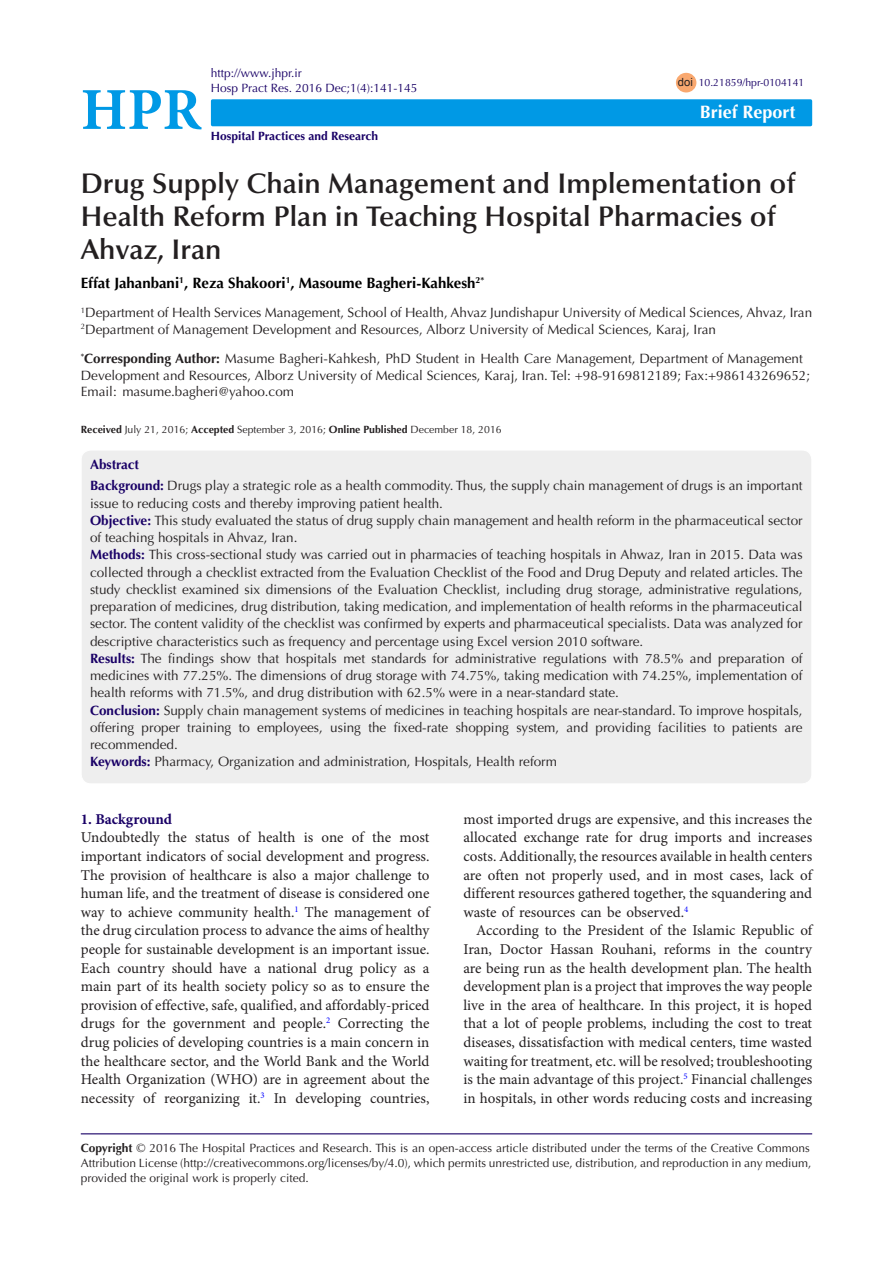
<style>
.page{position:relative;width:893px;height:1263px;background:#fff}
.page>*{position:absolute;margin:0;border:0;box-sizing:border-box;transform-origin:0 0}
.t1{font:700 59.55px "Minion Pro";color:#0099e5}
.t2{font:600 28.5px/33px "Optima LT Std";color:#231f20}
.t3{font:700 18px "Optima LT Std";color:#fff}
.t4{font:15px/18.6px "Minion Pro";color:#231f20;text-align:justify}
.t5{font:700 15px "Optima LT Std";color:#000}
.t6{font:700 15px "Minion Pro";color:#190066}
.Default{font:13.5px/17.2px "Optima LT Std";color:#231f20}
.Default-2{font:700 13.5px "Optima LT Std";color:#190066}
.t7{font:12px/15px "Optima LT Std";color:#231f20}
.t8{font:12px "Optima LT Std";color:#190066}
.t9{font:700 12px "Optima LT Std";color:#190066}
.t10{font:11.25px "Arial";color:#231f20}
.t11{font:10.5px "Optima LT Std";color:#231f20}
.t12{font:10.5px "Optima LT Std";color:#190066}
.s1{font-weight:700}
.s2{font-weight:700;color:#190066}
</style>
<div class="page">
<hr style="left:81px;top:1133px;width:731px;height:1px;background:#190066">
<div style="left:81px;top:450px;width:731px;height:334px;background:#eee;border-radius:10px"></div>
<div style="left:676px;top:73px;width:20px;height:19px;background:#f9a86f;border-radius:50%"></div>
<div style="left:211px;top:99px;width:601px;height:27px;background:#0099e5;border-radius:2px"></div>
<p class="t1" style="left:81px;top:68px;width:122px">HPR</p>
<p class="t8" style="left:211px;top:66px;width:92px">http://www.jhpr.ir</p>
<p class="t8" style="left:211px;top:81px;width:208px">Hosp Pract Res. 2016 Dec;1(4):141-145</p>
<p class="t9" style="left:211px;top:128px;width:169px">Hospital Practices and Research</p>
<p class="t10" style="left:678px;top:75px;width:17px">doi</p>
<p class="t12" style="left:699px;top:76px;width:107px">10.21859/hpr-0104141</p>
<p class="t3" style="left:700px;top:102px;width:97px">Brief Report</p>
<h2 class="t2" style="left:81px;top:167px;width:716px">Drug Supply Chain Management and Implementation of<br>Health Reform Plan in Teaching Hospital Pharmacies of<br>Ahvaz, Iran</h2>
<p class="t5" style="left:81px;top:274px;width:405px">Effat Jahanbani<sup>1</sup>, Reza Shakoori<sup>1</sup>, Masoume Bagheri-Kahkesh<sup>2*</sup></p>
<p class="Default" style="left:81px;top:305px;width:733px;line-height:16.5px"><sup>1</sup>Department of Health Services Management, School of Health, Ahvaz Jundishapur University of Medical Sciences, Ahvaz, Iran<br><sup>2</sup>Department of Management Development and Resources, Alborz University of Medical Sciences, Karaj, Iran</p>
<p class="Default" style="left:81px;top:350px;width:731px;line-height:16.5px"><sup>*</sup><span class="s1">Corresponding Author:</span> Masume Bagheri-Kahkesh, PhD Student in Health Care Management, Department of Management<br>Development and Resources, Alborz University of Medical Sciences, Karaj, Iran. Tel: +98-9169812189; Fax:+986143269652;<br>Email: masume.bagheri@yahoo.com</p>
<p class="t11" style="left:81px;top:423px;width:422px"><span class="s1">Received</span> July 21, 2016; <span class="s1">Accepted</span> September 3, 2016; <span class="s1">Online Published</span> December 18, 2016</p>
<p class="Default-2" style="left:90px;top:456px;width:51px">Abstract</p>
<p class="Default" style="left:90px;top:477px;width:714px"><span class="s2">Background:</span> Drugs play a strategic role as a health commodity. Thus, the supply chain management of drugs is an important issue to reducing costs and thereby improving patient health.</p>
<p class="Default" style="left:90px;top:512px;width:714px"><span class="s2">Objective:</span> This study evaluated the status of drug supply chain management and health reform in the pharmaceutical sector of teaching hospitals in Ahvaz, Iran.</p>
<p class="Default" style="left:90px;top:546px;width:714px;text-align:justify"><span class="s2">Methods:</span> This cross-sectional study was carried out in pharmacies of teaching hospitals in Ahwaz, Iran in 2015. Data was collected through a checklist extracted from the Evaluation Checklist of the Food and Drug Deputy and related articles. The study checklist examined six dimensions of the Evaluation Checklist, including drug storage, administrative regulations, preparation of medicines, drug distribution, taking medication, and implementation of health reforms in the pharmaceutical sector. The content validity of the checklist was confirmed by experts and pharmaceutical specialists. Data was analyzed for descriptive characteristics such as frequency and percentage using Excel version 2010 software.</p>
<p class="Default" style="left:90px;top:650px;width:714px;text-align:justify"><span class="s2">Results:</span> The findings show that hospitals met standards for administrative regulations with 78.5% and preparation of medicines with 77.25%. The dimensions of drug storage with 74.75%, taking medication with 74.25%, implementation of health reforms with 71.5%, and drug distribution with 62.5% were in a near-standard state.</p>
<p class="Default" style="left:90px;top:702px;width:714px;text-align:justify"><span class="s2">Conclusion:</span> Supply chain management systems of medicines in teaching hospitals are near-standard. To improve hospitals, offering proper training to employees, using the fixed-rate shopping system, and providing facilities to patients are recommended.</p>
<p class="Default" style="left:90px;top:753px;width:468px"><span class="s2">Keywords:</span> Pharmacy, Organization and administration, Hospitals, Health reform</p>
<p class="t6" style="left:81px;top:808px;width:93px">1. Background</p>
<p class="t4" style="left:81px;top:828px;width:350px">Undoubtedly the status of health is one of the most important indicators of social development and progress.<br>The provision of healthcare is also a major challenge to human life, and the treatment of disease is considered one way to achieve community health.<sup>1</sup> The management of the drug circulation process to advance the aims of healthy people for sustainable development is an important issue.<br>Each country should have a national drug policy as a main part of its health society policy so as to ensure the provision of effective, safe, qualified, and affordably-priced drugs for the government and people.<sup>2</sup> Correcting the drug policies of developing countries is a main concern in the healthcare sector, and the World Bank and the World Health Organization (WHO) are in agreement about the necessity of reorganizing it.<sup>3</sup> In developing countries,</p>
<p class="t4" style="left:463px;top:810px;width:350px">most imported drugs are expensive, and this increases the allocated exchange rate for drug imports and increases costs. Additionally, the resources available in health centers are often not properly used, and in most cases, lack of different resources gathered together, the squandering and waste of resources can be observed.<sup>4</sup></p>
<p class="t4" style="left:463px;top:921px;width:350px;text-indent:13px">According to the President of the Islamic Republic of Iran, Doctor Hassan Rouhani, reforms in the country are being run as the health development plan. The health development plan is a project that improves the way people live in the area of healthcare. In this project, it is hoped that a lot of people problems, including the cost to treat diseases, dissatisfaction with medical centers, time wasted waiting for treatment, etc. will be resolved; troubleshooting is the main advantage of this project.<sup>5</sup> Financial challenges in hospitals, in other words reducing costs and increasing</p>
<p class="t7" style="left:81px;top:1140px;width:732px"><span class="s1">Copyright</span> © 2016 The Hospital Practices and Research. This is an open-access article distributed under the terms of the Creative Commons<br>Attribution License (http://creativecommons.org/licenses/by/4.0), which permits unrestricted use, distribution, and reproduction in any medium, provided the original work is properly cited.</p>
</div>
